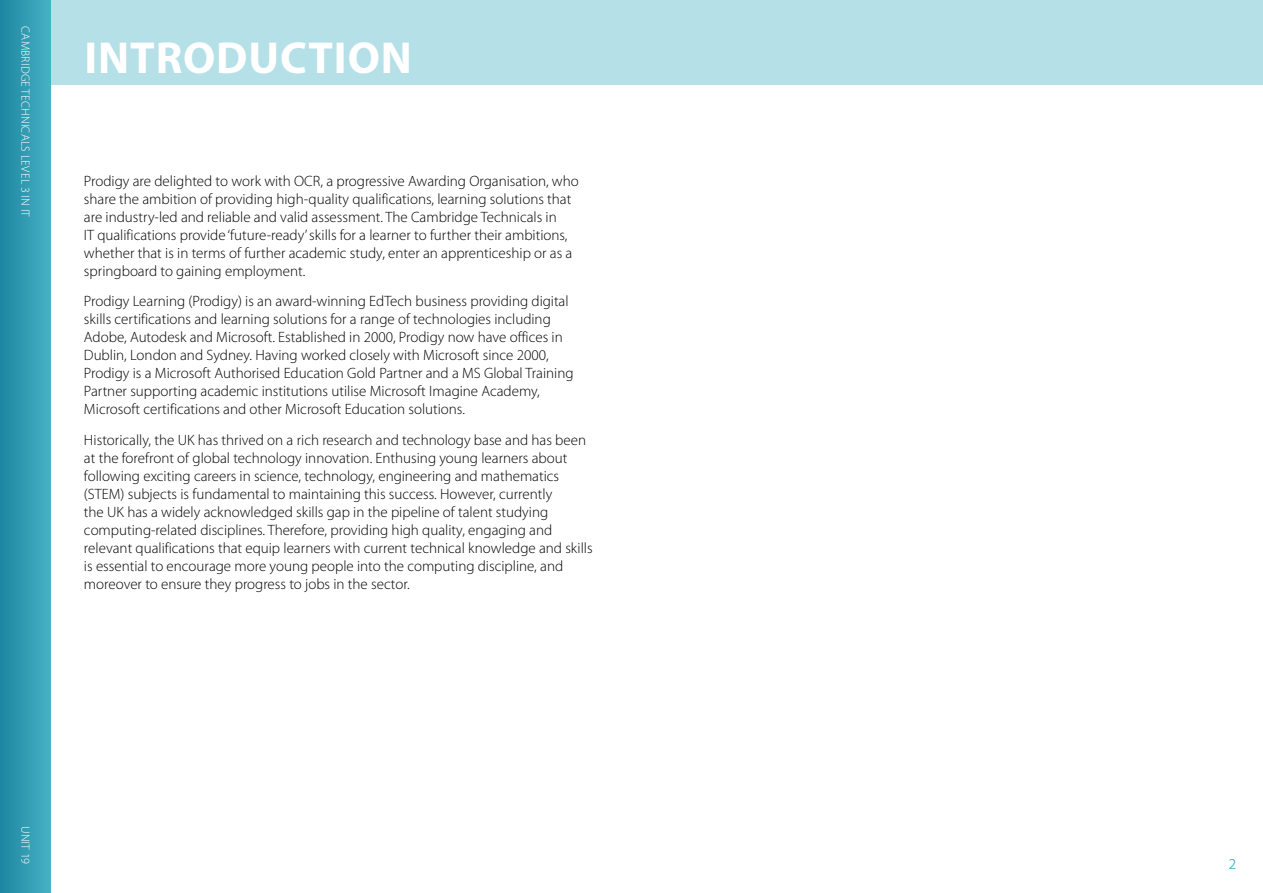
<style>
.page{position:relative;width:1263px;height:893px;background:#fff}
.page>*{position:absolute;margin:0;border:0;box-sizing:border-box;transform-origin:0 0}
.t1{font:700 45px "Myriad Pro";letter-spacing:.02em;color:#fff}
.Body_10pt{font:300 15px/18px "Myriad Pro";color:#000}
.Body_10pt-2{font:300 15px "Myriad Pro";color:#49b3c6}
.t2{font:300 12px "Myriad Pro";letter-spacing:.02em;color:#fff}
</style>
<div class="page">
<div style="left:0;top:0;width:51px;height:893px;background:linear-gradient(to right,#1c86a0,#47b1c4)"></div>
<div style="left:51px;top:0;width:1212px;height:85px;background:#b6e0e8"></div>
<p class="t2" style="left:32px;top:26px;width:192px;rotate:90deg">CAMBRIDGE TECHNICALS LEVEL 3 IN IT</p>
<p class="t1" style="left:84px;top:29px;width:329px">INTRODUCTION</p>
<p class="Body_10pt" style="left:84px;top:172px;width:496px">Prodigy are delighted to work with OCR, a progressive Awarding Organisation, who share the ambition of providing high-quality qualifications, learning solutions that are industry-led and reliable and valid assessment. The Cambridge Technicals in<br>IT qualifications provide ‘future-ready’ skills for a learner to further their ambitions, whether that is in terms of further academic study, enter an apprenticeship or as a springboard to gaining employment.</p>
<p class="Body_10pt" style="left:84px;top:293px;width:491px">Prodigy Learning (Prodigy) is an award-winning EdTech business providing digital skills certifications and learning solutions for a range of technologies including Adobe, Autodesk and Microsoft. Established in 2000, Prodigy now have offices in Dublin, London and Sydney. Having worked closely with Microsoft since 2000, Prodigy is a Microsoft Authorised Education Gold Partner and a MS Global Training Partner supporting academic institutions utilise Microsoft Imagine Academy, Microsoft certifications and other Microsoft Education solutions.</p>
<p class="Body_10pt" style="left:84px;top:431px;width:510px">Historically, the UK has thrived on a rich research and technology base and has been at the forefront of global technology innovation. Enthusing young learners about following exciting careers in science, technology, engineering and mathematics (STEM) subjects is fundamental to maintaining this success. However, currently<br>the UK has a widely acknowledged skills gap in the pipeline of talent studying computing-related disciplines. Therefore, providing high quality, engaging and relevant qualifications that equip learners with current technical knowledge and skills is essential to encourage more young people into the computing discipline, and moreover to ensure they progress to jobs in the sector.</p>
<p class="t2" style="left:32px;top:826px;width:40px;rotate:90deg">UNIT 19</p>
<p class="Body_10pt-2" style="left:1229px;top:855px;width:9px">2</p>
</div>
